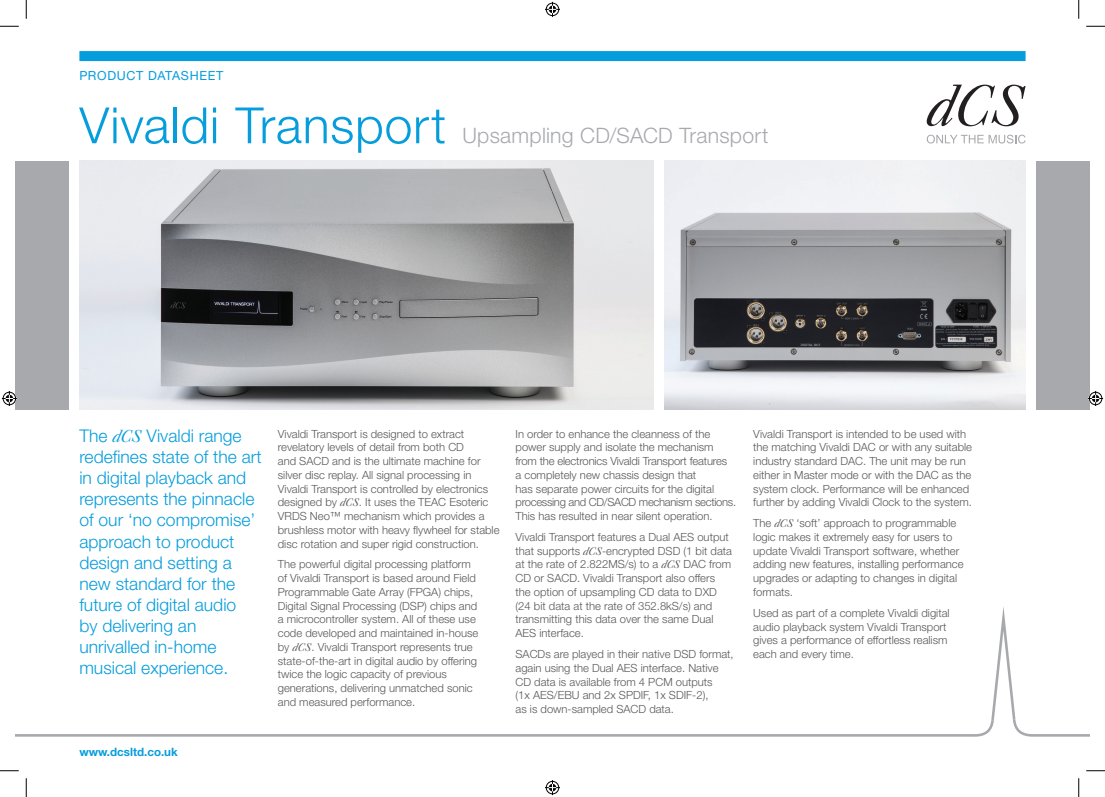
<style>
.page{position:relative;width:1105px;height:797px;background:#fff}
.page>*{position:absolute;margin:0;border:0;box-sizing:border-box;transform-origin:0 0}
.Product_Title_-_Fron{font:300 50px "Helvetica Neue";letter-spacing:.015em;color:#069ddc}
.Product_Title_-_Fron-2{font:300 21.25px "Helvetica Neue";letter-spacing:.01em;color:#a8a9ad}
.Blue_Intro_Text_-_Fr{font:300 17.5px/21px "Helvetica Neue";color:#069ddc}
.t1{font:12.5px "Helvetica Neue";letter-spacing:.05em;color:#069ddc}
.t2{font:700 11.5px "Helvetica Neue";color:#069ddc}
.Body_Text_-_Front{font:300 11.25px/13.8px "Helvetica Neue";color:#57585a}
.s1{font-family:"Caslon Five Forty";font-weight:400;font-style:italic}
</style>
<div class="page">
<svg style="left:16px;top:607px;width:1073px;height:129px"></svg>
<div style="left:79px;top:51px;width:946px;height:10px;background:#069ddc"></div>
<div style="left:16px;top:161px;width:53px;height:248px;background:#a8a9ad"></div>
<div style="left:1036px;top:161px;width:53px;height:248px;background:#a8a9ad"></div>
<svg style="left:927px;top:85px;width:98px;height:41px"></svg>
<svg style="left:927px;top:135px;width:98px;height:8px"></svg>
<img style="left:79px;top:161px;width:574px;height:248px">
<img style="left:664px;top:161px;width:361px;height:248px">
<svg style="left:0;top:25px;width:19px;height:2px"></svg>
<svg style="left:1086px;top:25px;width:19px;height:2px"></svg>
<svg style="left:0;top:770px;width:19px;height:1px"></svg>
<svg style="left:1086px;top:770px;width:19px;height:1px"></svg>
<svg style="left:25px;top:0;width:2px;height:19px"></svg>
<svg style="left:25px;top:778px;width:2px;height:19px"></svg>
<svg style="left:1078px;top:0;width:1px;height:19px"></svg>
<svg style="left:1078px;top:778px;width:1px;height:19px"></svg>
<svg style="left:545px;top:2px;width:15px;height:15px"></svg>
<svg style="left:545px;top:780px;width:15px;height:15px"></svg>
<svg style="left:2px;top:391px;width:15px;height:15px"></svg>
<svg style="left:1088px;top:391px;width:15px;height:15px"></svg>
<p class="t1" style="left:79px;top:68px;width:146px">PRODUCT DATASHEET</p>
<p class="Product_Title_-_Fron" style="left:79px;top:95px;width:368px">Vivaldi Transport</p>
<p class="Product_Title_-_Fron-2" style="left:462px;top:123px;width:307px">Upsampling CD/SACD Transport</p>
<p class="Blue_Intro_Text_-_Fr" style="left:79px;top:425px;width:184px">The <span class="s1">dCS</span> Vivaldi range redefines state of the art in digital playback and represents the pinnacle of our ‘no compromise’ approach to product design and setting a new standard for the future of digital audio<br>by delivering an unrivalled in-home musical experience.</p>
<p class="t2" style="left:79px;top:745px;width:100px">www.dcsltd.co.uk</p>
<p class="Body_Text_-_Front" style="left:278px;top:426px;width:223px">Vivaldi Transport is designed to extract revelatory levels of detail from both CD<br>and SACD and is the ultimate machine for silver disc replay. All signal processing in Vivaldi Transport is controlled by electronics designed by <span class="s1">dCS</span>. It uses the TEAC Esoteric VRDS Neo™ mechanism which provides a brushless motor with heavy flywheel for stable disc rotation and super rigid construction.</p>
<p class="Body_Text_-_Front" style="left:278px;top:557px;width:202px">The powerful digital processing platform of Vivaldi Transport is based around Field Programmable Gate Array (FPGA) chips, Digital Signal Processing (DSP) chips and a microcontroller system. All of these use code developed and maintained in-house by <span class="s1">dCS</span>. Vivaldi Transport represents true state-of-the-art in digital audio by offering twice the logic capacity of previous generations, delivering unmatched sonic and measured performance.</p>
<p class="Body_Text_-_Front" style="left:516px;top:426px;width:222px">In order to enhance the cleanness of the power supply and isolate the mechanism from the electronics Vivaldi Transport features<br>a completely new chassis design that<br>has separate power circuits for the digital processing and CD/SACD mechanism sections.<br>This has resulted in near silent operation.</p>
<p class="Body_Text_-_Front" style="left:516px;top:530px;width:218px">Vivaldi Transport features a Dual AES output that supports <span class="s1">dCS</span>-encrypted DSD (1 bit data at the rate of 2.822MS/s) to a <span class="s1">dCS</span> DAC from CD or SACD. Vivaldi Transport also offers the option of upsampling CD data to DXD (24 bit data at the rate of 352.8kS/s) and transmitting this data over the same Dual AES interface.</p>
<p class="Body_Text_-_Front" style="left:516px;top:647px;width:220px">SACDs are played in their native DSD format, again using the Dual AES interface. Native CD data is available from 4 PCM outputs<br>(1x AES/EBU and 2x SPDIF, 1x SDIF-2),<br>as is down-sampled SACD data.</p>
<p class="Body_Text_-_Front" style="left:753px;top:426px;width:220px">Vivaldi Transport is intended to be used with the matching Vivaldi DAC or with any suitable industry standard DAC. The unit may be run either in Master mode or with the DAC as the system clock. Performance will be enhanced further by adding Vivaldi Clock to the system.</p>
<p class="Body_Text_-_Front" style="left:753px;top:516px;width:212px">The <span class="s1">dCS</span> ‘soft’ approach to programmable logic makes it extremely easy for users to update Vivaldi Transport software, whether adding new features, installing performance upgrades or adapting to changes in digital formats.</p>
<p class="Body_Text_-_Front" style="left:753px;top:605px;width:198px">Used as part of a complete Vivaldi digital audio playback system Vivaldi Transport gives a performance of effortless realism each and every time.</p>
</div>
